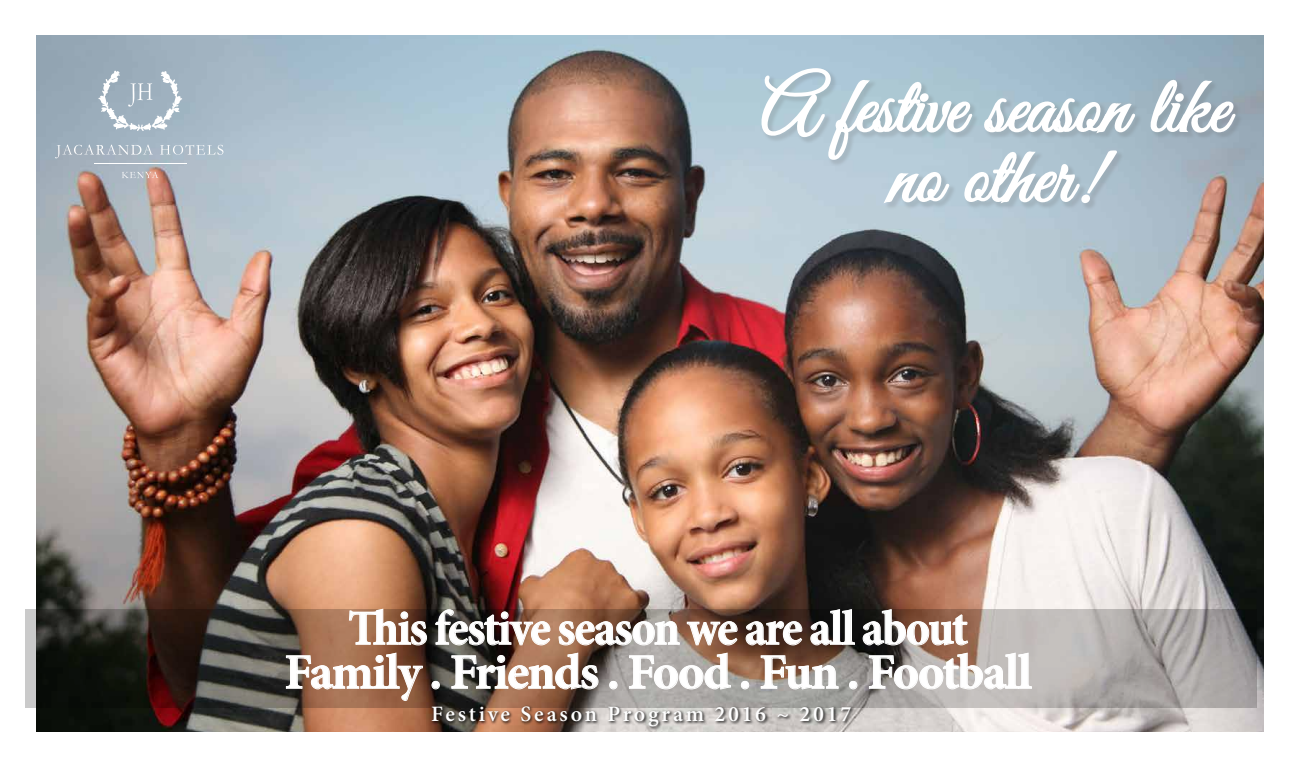
<style>
.page{position:relative;width:1300px;height:768px;background:#fff}
.page>*{position:absolute;margin:0;border:0;box-sizing:border-box;transform-origin:0 0}
.t1{font:80px/70px "Great Vibes";color:#fff;text-align:center}
.t2{font:700 50px "Minion Pro";letter-spacing:-.03em;color:#fff}
.t3{font:700 condensed 50px "Minion Pro";letter-spacing:-.035em;color:#fff}
.t4{font:600 22px "Minion Pro";letter-spacing:.125em;color:#fff}
</style>
<div class="page">
<img style="left:36px;top:35px;width:1227px;height:697px">
<svg style="left:98px;top:71px;width:84px;height:60px;background:#b0beca"></svg>
<hr style="left:94px;top:163px;width:92px;height:1px;background:#fff">
<svg style="left:122px;top:172px;width:36px;height:6px"></svg>
<svg style="left:55px;top:145px;width:98px;height:13px"></svg>
<svg style="left:160px;top:145px;width:63px;height:10px"></svg>
<div style="left:761px;top:68px;width:482px;height:143px;background:#636363;opacity:.2"></div>
<svg style="left:1148px;top:66px;width:89px;height:71px"></svg>
<svg style="left:758px;top:54px;width:379px;height:153px;background:#b7cad6"></svg>
<svg style="left:25px;top:609px;width:1232px;height:99px;background:#766c65"></svg>
<svg style="left:349px;top:609px;width:78px;height:36px;background:#99745e"></svg>
<img style="left:435px;top:609px;width:115px;height:36px">
<svg style="left:559px;top:621px;width:121px;height:24px;background:#a59287"></svg>
<svg style="left:687px;top:621px;width:51px;height:24px"></svg>
<svg style="left:746px;top:621px;width:56px;height:24px"></svg>
<svg style="left:810px;top:609px;width:45px;height:36px;background:#413e3d"></svg>
<svg style="left:863px;top:609px;width:105px;height:36px;background:#7d6255"></svg>
<svg style="left:286px;top:653px;width:137px;height:48px;background:#9b735c"></svg>
<div style="left:432px;top:681px;width:7px;height:8px;border:1px solid #fff;border-radius:50%"></div>
<svg style="left:451px;top:653px;width:148px;height:36px;background:#826a5c"></svg>
<div style="left:610px;top:681px;width:7px;height:8px;border:1px solid #fff;border-radius:50%"></div>
<svg style="left:629px;top:653px;width:102px;height:36px;background:#b8b1ad"></svg>
<div style="left:741px;top:681px;width:8px;height:8px;border:1px solid #fff;border-radius:50%"></div>
<svg style="left:761px;top:655px;width:78px;height:34px;background:#9c897d"></svg>
<div style="left:850px;top:681px;width:7px;height:8px;border:1px solid #fff;border-radius:50%"></div>
<svg style="left:869px;top:653px;width:163px;height:36px;background:#b6afab"></svg>
<div style="left:431px;top:705px;width:424px;height:26px;background:#000;opacity:.7"></div>
<h1 class="t1" style="left:761px;top:78px;width:469px">A festive season like no other!</h1>
<p class="t3" style="left:348px;top:594px;width:621px">This festive season we are all about</p>
<p class="t2" style="left:284px;top:637px;width:749px">Family . Friends . Food . Fun . Football</p>
<p class="t4" style="left:431px;top:699px;width:422px">Festive Season Program 2016 ~ 2017</p>
</div>
